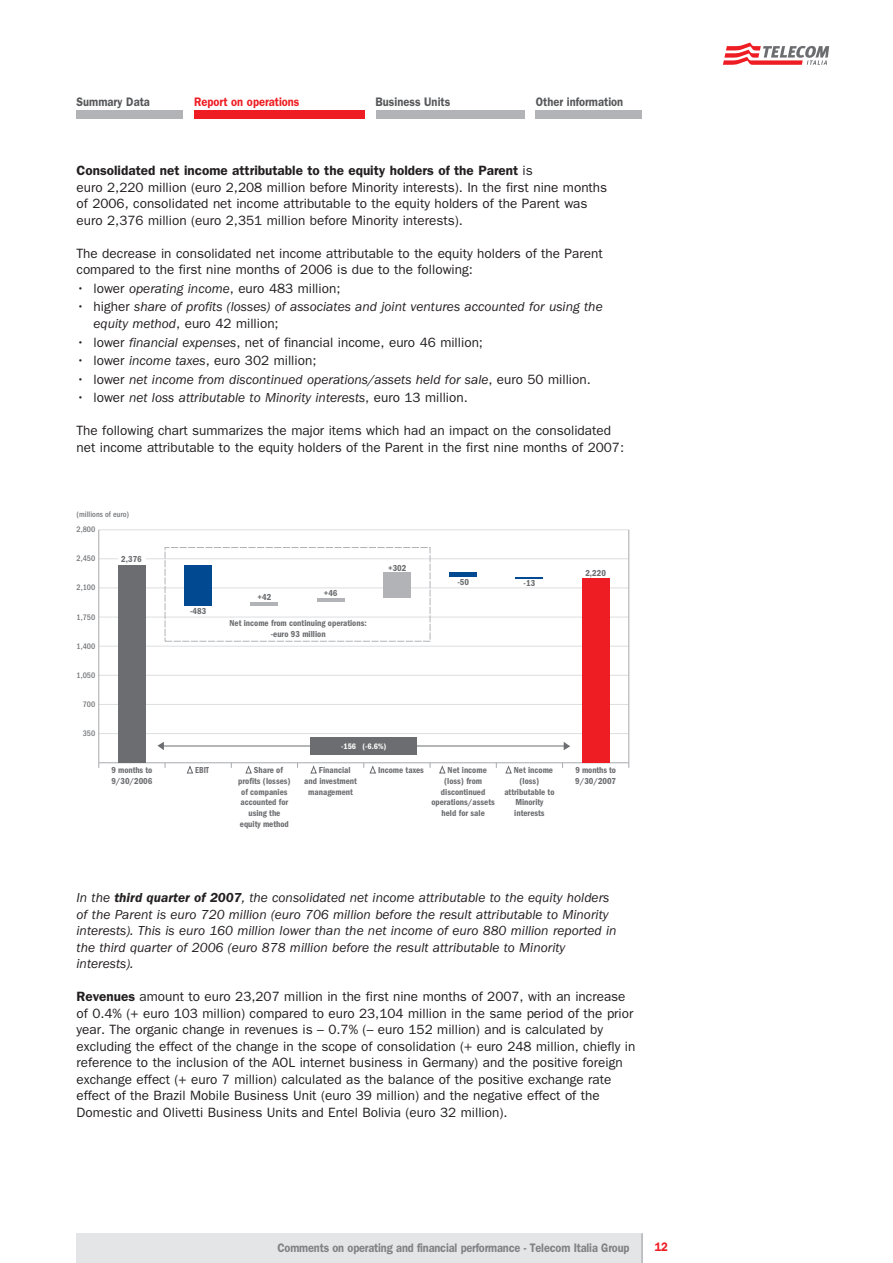
<style>
.page{position:relative;width:893px;height:1263px;background:#fff}
.page>*{position:absolute;margin:0;border:0;box-sizing:border-box;transform-origin:0 0}
.t1{font:13.5px/16.5px "Franklin Gothic";color:#231f20}
.t2{font:italic 13.5px/16.5px "Franklin Gothic";color:#231f20}
.t3{font:600 12.3px "Franklin Gothic";letter-spacing:-.015em;color:#808285;scale:.89 1}
.t4{font:600 12.3px "Franklin Gothic";color:#57585a;scale:.9 1}
.t5{font:600 12.3px "Franklin Gothic";color:#ee1d23;scale:.9 1}
.t6{font:600 12.3px "Franklin Gothic";color:#ee1d23;scale:.89 1}
.t7{font:600 condensed 9px/10.8px "Franklin Gothic";color:#6c6d70;text-align:center}
.t8{font:600 condensed 9px "Franklin Gothic";color:#6c6d70;scale:.9 1}
.t9{font:500 condensed 8.25px "Franklin Gothic";color:#76787b}
.t10{font:600 condensed 8.25px "Franklin Gothic";color:#fff}
.s1{font-weight:600}
.s2{font-style:italic}
.s3{font-style:normal}
</style>
<div class="page">
<svg style="left:723px;top:43px;width:106px;height:22px"></svg>
<div style="left:77px;top:1233px;width:565px;height:30px;background:#e4e5e7"></div>
<hr style="left:641px;top:1233px;width:2px;height:30px;background:#b2b3b7">
<div style="left:77px;top:111px;width:106px;height:8px;background:#b2b3b7"></div>
<div style="left:194px;top:111px;width:170px;height:8px;background:#ee1d23"></div>
<div style="left:376px;top:111px;width:148px;height:8px;background:#b2b3b7"></div>
<div style="left:536px;top:111px;width:106px;height:8px;background:#b2b3b7"></div>
<hr style="left:99px;top:733px;width:530px;height:1px;background:#dddee0">
<hr style="left:99px;top:704px;width:530px;height:1px;background:#dddee0">
<hr style="left:99px;top:675px;width:530px;height:1px;background:#dddee0">
<hr style="left:99px;top:646px;width:530px;height:1px;background:#dddee0">
<hr style="left:99px;top:617px;width:530px;height:1px;background:#dddee0">
<hr style="left:99px;top:588px;width:530px;height:1px;background:#dddee0">
<hr style="left:99px;top:558px;width:530px;height:1px;background:#dddee0">
<hr style="left:99px;top:529px;width:530px;height:1px;background:#dddee0">
<hr style="left:98px;top:530px;width:1px;height:233px;background:#a8a9ad">
<hr style="left:628px;top:530px;width:1px;height:233px;background:#a8a9ad">
<hr style="left:163px;top:746px;width:190px;height:1px;background:#6c6d70">
<hr style="left:374px;top:746px;width:195px;height:1px;background:#6c6d70">
<svg style="left:158px;top:742px;width:6px;height:8px"></svg>
<div style="left:311px;top:737px;width:106px;height:17px;background:#6c6d70"></div>
<svg style="left:564px;top:742px;width:6px;height:8px"></svg>
<div style="left:165px;top:547px;width:265px;height:95px;border:1px dashed #b2b3b7"></div>
<hr style="left:99px;top:762px;width:530px;height:1px;background:#a8a9ad">
<div style="left:582px;top:578px;width:27px;height:185px;background:#ee1d23"></div>
<svg style="left:516px;top:577px;width:27px;height:1px"></svg>
<hr style="left:450px;top:573px;width:27px;height:4px;background:#014990">
<div style="left:383px;top:573px;width:28px;height:25px;background:#b2b3b7"></div>
<hr style="left:317px;top:598px;width:27px;height:4px;background:#b2b3b7">
<hr style="left:251px;top:602px;width:27px;height:3px;background:#b2b3b7">
<div style="left:185px;top:565px;width:27px;height:40px;background:#014990"></div>
<div style="left:118px;top:565px;width:28px;height:198px;background:#6c6d70"></div>
<div style="left:118px;top:553px;width:27px;height:9px;background:#fff"></div>
<p class="t4" style="left:77px;top:98px;width:83px">Summary Data</p>
<p class="t5" style="left:194px;top:98px;width:119px">Report on operations</p>
<p class="t4" style="left:376px;top:98px;width:85px">Business Units</p>
<p class="t4" style="left:536px;top:98px;width:99px">Other information</p>
<p class="t1" style="left:77px;top:163px;width:532px"><span class="s1">Consolidated net income attributable to the equity holders of the Parent</span> is<br>euro 2,220 million (euro 2,208 million before Minority interests). In the first nine months of 2006, consolidated net income attributable to the equity holders of the Parent was euro 2,376 million (euro 2,351 million before Minority interests).</p>
<p class="t1" style="left:77px;top:246px;width:528px">The decrease in consolidated net income attributable to the equity holders of the Parent compared to the first nine months of 2006 is due to the following:</p>
<p class="t1" style="left:77px;top:281px;width:265px">• lower <span class="s2">operating income</span>, euro 483 million;</p>
<p class="t2" style="left:94px;top:300px;width:511px;text-indent:-17px"><span class="s3">• higher</span> share of profits (losses) of associates and joint ventures accounted for using the equity method<span class="s3">, euro 42 million;</span></p>
<p class="t1" style="left:77px;top:335px;width:408px">• lower <span class="s2">financial expenses</span>, net of financial income, euro 46 million;</p>
<p class="t1" style="left:77px;top:353px;width:241px">• lower <span class="s2">income taxes</span>, euro 302 million;</p>
<p class="t2" style="left:77px;top:372px;width:516px"><span class="s3">• lower</span> net income from discontinued operations/assets held for sale<span class="s3">, euro 50 million.</span></p>
<p class="t2" style="left:77px;top:391px;width:393px"><span class="s3">• lower</span> net loss attributable to Minority interests<span class="s3">, euro 13 million.</span></p>
<p class="t1" style="left:77px;top:424px;width:549px">The following chart summarizes the major items which had an impact on the consolidated net income attributable to the equity holders of the Parent in the first nine months of 2007:</p>
<p class="t9" style="left:77px;top:512px;width:54px">(millions of euro)</p>
<p class="t9" style="left:77px;top:527px;width:20px">2,800</p>
<p class="t9" style="left:77px;top:556px;width:20px">2,450</p>
<p class="t9" style="left:77px;top:585px;width:20px">2,100</p>
<p class="t9" style="left:77px;top:614px;width:20px">1,750</p>
<p class="t9" style="left:77px;top:643px;width:20px">1,400</p>
<p class="t9" style="left:77px;top:672px;width:20px">1,050</p>
<p class="t9" style="left:83px;top:701px;width:14px">700</p>
<p class="t9" style="left:83px;top:731px;width:14px">350</p>
<p class="t7" style="left:121px;top:554px;width:22px">2,376</p>
<p class="t7" style="left:190px;top:606px;width:18px">-483</p>
<p class="t7" style="left:257px;top:593px;width:15px">+42</p>
<p class="t7" style="left:324px;top:588px;width:15px">+46</p>
<p class="t7" style="left:229px;top:618px;width:139px">Net income from continuing operations: -euro 93 million</p>
<p class="t7" style="left:388px;top:563px;width:20px">+302</p>
<p class="t10" style="left:341px;top:743px;width:47px">-156 (-6.6%)</p>
<p class="t7" style="left:457px;top:577px;width:13px">-50</p>
<p class="t7" style="left:524px;top:578px;width:13px">-13</p>
<p class="t7" style="left:585px;top:568px;width:22px">2,220</p>
<p class="t8" style="left:187px;top:767px;width:26px">▲ EBIT</p>
<p class="t7" style="left:246px;top:765px;width:39px">▲ Share of</p>
<p class="t7" style="left:370px;top:765px;width:55px">▲ Income taxes</p>
<p class="t7" style="left:238px;top:776px;width:54px">profits (losses) of companies accounted for using the equity method</p>
<p class="t7" style="left:304px;top:765px;width:54px">▲ Financial and investment management</p>
<p class="t7" style="left:431px;top:765px;width:65px">▲ Net income (loss) from discontinued operations/assets held for sale</p>
<p class="t7" style="left:504px;top:765px;width:52px">▲ Net income (loss) attributable to<br>Minority interests</p>
<p class="t7" style="left:111px;top:765px;width:42px;text-align:left">9 months to<br>9/30/2006</p>
<p class="t7" style="left:575px;top:765px;width:42px;text-align:left">9 months to<br>9/30/2007</p>
<p class="t2" style="left:77px;top:891px;width:542px">In the <span class="s1">third quarter of 2007</span>, the consolidated net income attributable to the equity holders of the Parent is euro 720 million (euro 706 million before the result attributable to Minority interests). This is euro 160 million lower than the net income of euro 880 million reported in the third quarter of 2006 (euro 878 million before the result attributable to Minority interests).</p>
<p class="t1" style="left:77px;top:989px;width:560px"><span class="s1">Revenues</span> amount to euro 23,207 million in the first nine months of 2007, with an increase of 0.4% (+ euro 103 million) compared to euro 23,104 million in the same period of the prior year. The organic change in revenues is – 0.7% (– euro 152 million) and is calculated by excluding the effect of the change in the scope of consolidation (+ euro 248 million, chiefly in reference to the inclusion of the AOL internet business in Germany) and the positive foreign exchange effect (+ euro 7 million) calculated as the balance of the positive exchange rate effect of the Brazil Mobile Business Unit (euro 39 million) and the negative effect of the Domestic and Olivetti Business Units and Entel Bolivia (euro 32 million).</p>
<p class="t3" style="left:277px;top:1244px;width:397px">Comments on operating and financial performance - Telecom Italia Group</p>
<p class="t6" style="left:655px;top:1243px;width:16px">12</p>
</div>
